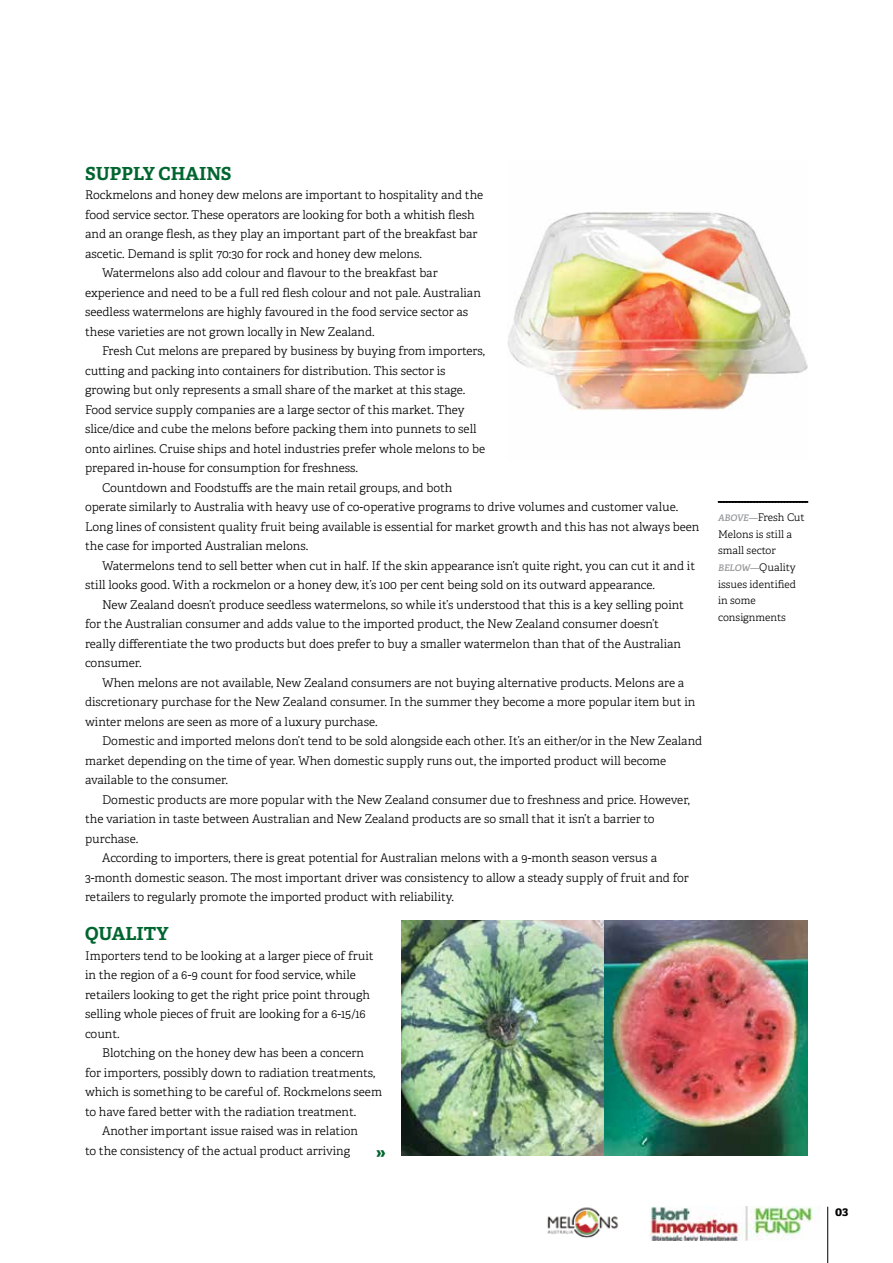
<style>
.page{position:relative;width:893px;height:1263px;background:#fff}
.page>*{position:absolute;margin:0;border:0;box-sizing:border-box;transform-origin:0 0}
.t1{font:700 18px "Adelle";color:#00652f}
.t2{font:700 13.5px "Adelle";color:#000}
.t3{font:300 12px/19.5px "Adelle";color:#000}
.t4{font:300 10.5px/16.6px "Adelle";color:#000}
.s1{font-weight:700;font-size:21.6px;color:#00652f}
.s2{font-weight:600;font-style:italic;font-size:9px;color:#939598}
</style>
<div class="page">
<hr style="left:827px;top:1207px;width:1px;height:56px;background:#000">
<img style="left:547px;top:1207px;width:72px;height:31px">
<img style="left:649px;top:1207px;width:164px;height:34px">
<svg style="left:718px;top:501px;width:90px;height:2px"></svg>
<img style="left:507px;top:212px;width:301px;height:198px">
<img style="left:402px;top:921px;width:406px;height:234px">
<h1 class="t1" style="left:85px;top:162px;width:148px">SUPPLY CHAINS</h1>
<p class="t3" style="left:85px;top:185px;width:400px">Rockmelons and honey dew melons are important to hospitality and the</p>
<p class="t3" style="left:85px;top:205px;width:391px">food service sector. These operators are looking for both a whitish flesh</p>
<p class="t3" style="left:85px;top:224px;width:394px">and an orange flesh, as they play an important part of the breakfast bar</p>
<p class="t3" style="left:85px;top:244px;width:338px">ascetic. Demand is split 70:30 for rock and honey dew melons.</p>
<p class="t3" style="left:102px;top:263px;width:337px">Watermelons also add colour and flavour to the breakfast bar</p>
<p class="t3" style="left:85px;top:283px;width:397px">experience and need to be a full red flesh colour and not pale. Australian</p>
<p class="t3" style="left:85px;top:302px;width:385px">seedless watermelons are highly favoured in the food service sector as</p>
<p class="t3" style="left:85px;top:322px;width:291px">these varieties are not grown locally in New Zealand.</p>
<p class="t3" style="left:102px;top:341px;width:384px">Fresh Cut melons are prepared by business by buying from importers,</p>
<p class="t3" style="left:85px;top:361px;width:362px">cutting and packing into containers for distribution. This sector is</p>
<p class="t3" style="left:85px;top:380px;width:382px">growing but only represents a small share of the market at this stage.</p>
<p class="t3" style="left:85px;top:400px;width:381px">Food service supply companies are a large sector of this market. They</p>
<p class="t3" style="left:85px;top:419px;width:393px">slice/dice and cube the melons before packing them into punnets to sell</p>
<p class="t3" style="left:85px;top:439px;width:402px">onto airlines. Cruise ships and hotel industries prefer whole melons to be</p>
<p class="t3" style="left:85px;top:458px;width:274px">prepared in-house for consumption for freshness.</p>
<p class="t3" style="left:102px;top:478px;width:352px">Countdown and Foodstuffs are the main retail groups, and both</p>
<p class="t3" style="left:85px;top:497px;width:595px">operate similarly to Australia with heavy use of co-operative programs to drive volumes and customer value.</p>
<p class="t3" style="left:85px;top:517px;width:616px">Long lines of consistent quality fruit being available is essential for market growth and this has not always been</p>
<p class="t3" style="left:85px;top:536px;width:225px">the case for imported Australian melons.</p>
<p class="t3" style="left:102px;top:556px;width:595px">Watermelons tend to sell better when cut in half. If the skin appearance isn’t quite right, you can cut it and it</p>
<p class="t3" style="left:85px;top:575px;width:571px">still looks good. With a rockmelon or a honey dew, it’s 100 per cent being sold on its outward appearance.</p>
<p class="t3" style="left:102px;top:595px;width:584px">New Zealand doesn’t produce seedless watermelons, so while it’s understood that this is a key selling point</p>
<p class="t3" style="left:85px;top:614px;width:575px">for the Australian consumer and adds value to the imported product, the New Zealand consumer doesn’t</p>
<p class="t3" style="left:85px;top:634px;width:598px">really differentiate the two products but does prefer to buy a smaller watermelon than that of the Australian</p>
<p class="t3" style="left:85px;top:653px;width:58px">consumer.</p>
<p class="t3" style="left:102px;top:673px;width:584px">When melons are not available, New Zealand consumers are not buying alternative products. Melons are a</p>
<p class="t3" style="left:85px;top:692px;width:612px">discretionary purchase for the New Zealand consumer. In the summer they become a more popular item but in</p>
<p class="t3" style="left:85px;top:712px;width:294px">winter melons are seen as more of a luxury purchase.</p>
<p class="t3" style="left:102px;top:731px;width:602px">Domestic and imported melons don’t tend to be sold alongside each other. It’s an either/or in the New Zealand</p>
<p class="t3" style="left:85px;top:751px;width:583px">market depending on the time of year. When domestic supply runs out, the imported product will become</p>
<p class="t3" style="left:85px;top:770px;width:145px">available to the consumer.</p>
<p class="t3" style="left:102px;top:790px;width:589px">Domestic products are more popular with the New Zealand consumer due to freshness and price. However,</p>
<p class="t3" style="left:85px;top:809px;width:571px">the variation in taste between Australian and New Zealand products are so small that it isn’t a barrier to</p>
<p class="t3" style="left:85px;top:829px;width:55px">purchase.</p>
<p class="t3" style="left:102px;top:848px;width:556px">According to importers, there is great potential for Australian melons with a 9-month season versus a</p>
<p class="t3" style="left:85px;top:868px;width:605px">3-month domestic season. The most important driver was consistency to allow a steady supply of fruit and for</p>
<p class="t3" style="left:85px;top:887px;width:370px">retailers to regularly promote the imported product with reliability.</p>
<h1 class="t1" style="left:85px;top:922px;width:85px">QUALITY</h1>
<p class="t3" style="left:85px;top:946px;width:290px">Importers tend to be looking at a larger piece of fruit in the region of a 6-9 count for food service, while retailers looking to get the right price point through selling whole pieces of fruit are looking for a 6-15/16 count.</p>
<p class="t3" style="left:102px;top:1043px;width:264px">Blotching on the honey dew has been a concern</p>
<p class="t3" style="left:85px;top:1063px;width:292px">for importers, possibly down to radiation treatments,</p>
<p class="t3" style="left:85px;top:1082px;width:299px">which is something to be careful of. Rockmelons seem</p>
<p class="t3" style="left:85px;top:1102px;width:273px">to have fared better with the radiation treatment.</p>
<p class="t3" style="left:102px;top:1121px;width:258px">Another important issue raised was in relation</p>
<p class="t3" style="left:85px;top:1141px;width:302px">to the consistency of the actual product arriving <span class="s1">»</span></p>
<p class="t4" style="left:718px;top:509px;width:88px"><span class="s2">ABOVE—</span>Fresh Cut<br>Melons is still a small sector<br><span class="s2">BELOW—</span>Quality issues identified in some consignments</p>
<p class="t2" style="left:835px;top:1203px;width:15px">03</p>
</div>
